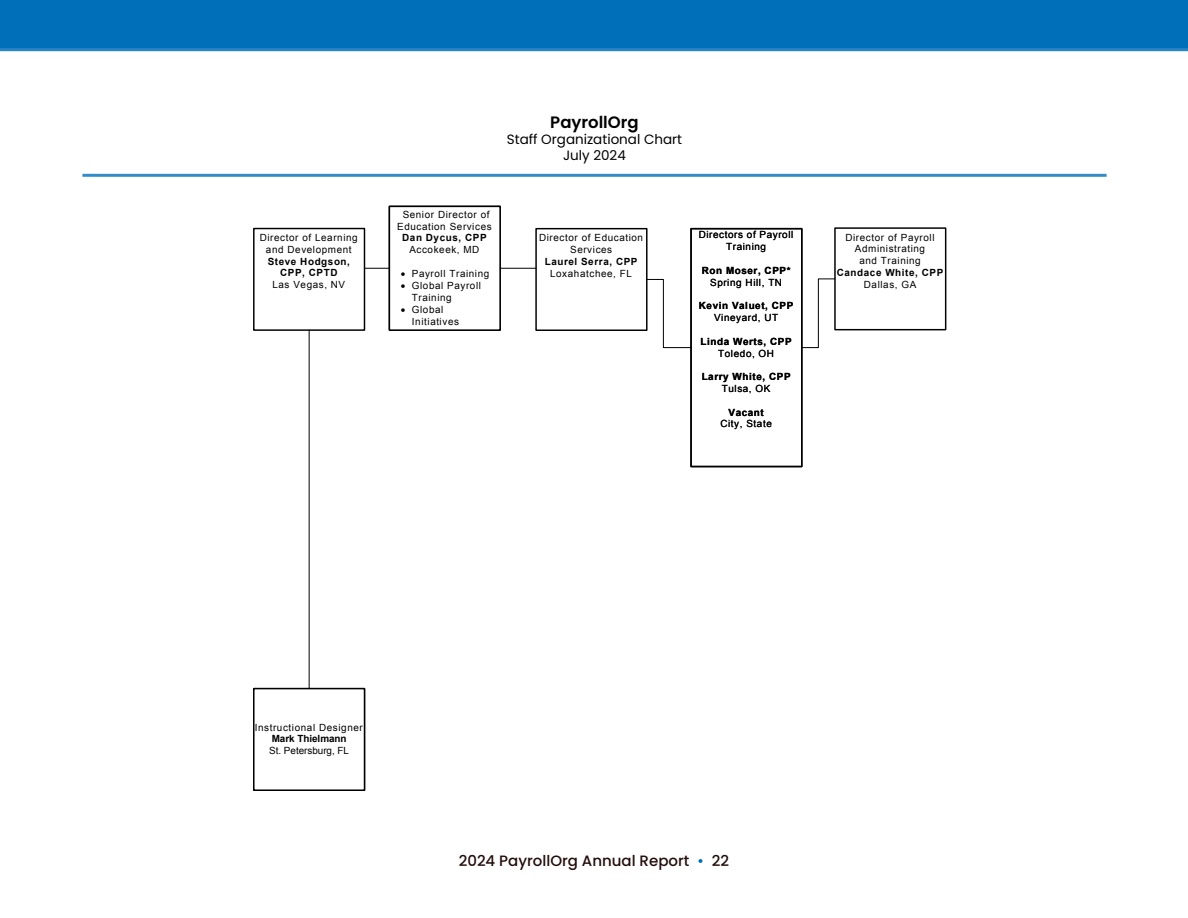
<style>
.page{position:relative;width:1188px;height:918px;background:#fff}
.page>*{position:absolute;margin:0;border:0;box-sizing:border-box;transform-origin:0 0}
.t1{font:600 16.5px "Poppins";color:#000}
.t2{font:500 15px "Poppins";color:#240d0d}
.t3{font:13.5px/16.2px "Poppins";color:#000;text-align:center}
.t4{font:9.9px/11.9px "Arial";letter-spacing:.055em;color:#000;text-align:center}
.t5{font:700 9.9px/11.9px "Arial";letter-spacing:.055em;color:#000;text-align:center}
.t6{font:9.9px "Arial";letter-spacing:-.005em;color:#000}
.t7{font:700 9.9px "Arial";color:#000}
.s1{color:#006fba}
</style>
<div class="page">
<div style="left:0;top:0;width:1188px;height:49px;background:#006fba"></div>
<hr style="left:0;top:48px;width:1188px;height:3px;background:#2685c4">
<div style="left:690px;top:228px;width:113px;height:239px;border:1px solid #000"></div>
<div style="left:535px;top:228px;width:113px;height:103px;border:1px solid #000"></div>
<div style="left:389px;top:206px;width:112px;height:125px;border:1px solid #000"></div>
<div style="left:834px;top:227px;width:112px;height:103px;border:1px solid #000"></div>
<div style="left:253px;top:228px;width:112px;height:103px;border:1px solid #000"></div>
<div style="left:253px;top:688px;width:112px;height:103px;border:1px solid #000"></div>
<hr style="left:309px;top:330px;width:1px;height:359px;background:#000">
<svg style="left:365px;top:268px;width:24px;height:1px"></svg>
<hr style="left:500px;top:268px;width:36px;height:1px;background:#000">
<svg style="left:646px;top:279px;width:46px;height:69px"></svg>
<svg style="left:801px;top:278px;width:35px;height:70px"></svg>
<hr style="left:82px;top:174px;width:1025px;height:3px;background:#338cc8">
<p class="t4" style="left:260px;top:232px;width:100px">Director of Learning and Development</p>
<p class="t5" style="left:268px;top:256px;width:84px">Steve Hodgson,<br>CPP, CPTD</p>
<p class="t4" style="left:272px;top:279px;width:74px">Las Vegas, NV</p>
<h1 class="t1" style="left:550px;top:113px;width:90px">PayrollOrg</h1>
<h3 class="t3" style="left:507px;top:131px;width:177px">Staff Organizational Chart<br>July 2024</h3>
<p class="t4" style="left:397px;top:209px;width:96px">Senior Director of<br>Education Services</p>
<p class="t5" style="left:402px;top:232px;width:86px">Dan Dycus, CPP</p>
<p class="t4" style="left:409px;top:244px;width:72px">Accokeek, MD</p>
<p class="t4" style="left:401px;top:268px;width:90px">• Payroll Training</p>
<p class="t4" style="left:412px;top:280px;width:71px;text-align:left;text-indent:-11px">• Global Payroll<br>Training</p>
<p class="t4" style="left:412px;top:303px;width:49px;text-align:left;text-indent:-11px">• Global<br>Initiatives</p>
<p class="t4" style="left:539px;top:232px;width:106px">Director of Education<br>Services</p>
<p class="t5" style="left:545px;top:256px;width:94px">Laurel Serra, CPP</p>
<p class="t4" style="left:550px;top:267px;width:83px">Loxahatchee, FL</p>
<p class="t4" style="left:699px;top:229px;width:96px">Directors of Payroll<br>Training</p>
<p class="t5" style="left:702px;top:265px;width:90px">Ron Moser, CPP*</p>
<p class="t4" style="left:710px;top:276px;width:73px">Spring Hill, TN</p>
<p class="t5" style="left:699px;top:300px;width:96px">Kevin Valuet, CPP</p>
<p class="t4" style="left:714px;top:312px;width:66px">Vineyard, UT</p>
<p class="t5" style="left:701px;top:336px;width:93px">Linda Werts, CPP</p>
<p class="t4" style="left:718px;top:347px;width:57px">Toledo, OH</p>
<p class="t5" style="left:702px;top:371px;width:90px">Larry White, CPP</p>
<p class="t4" style="left:722px;top:383px;width:50px">Tulsa, OK</p>
<p class="t5" style="left:729px;top:406px;width:37px">Vacant</p>
<p class="t4" style="left:720px;top:418px;width:53px">City, State</p>
<p class="t4" style="left:846px;top:231px;width:91px">Director of Payroll<br>Administrating and Training</p>
<p class="t5" style="left:837px;top:267px;width:108px">Candace White, CPP</p>
<p class="t4" style="left:864px;top:278px;width:54px">Dallas, GA</p>
<p class="t4" style="left:255px;top:721px;width:109px">Instructional Designer</p>
<p class="t7" style="left:272px;top:732px;width:77px">Mark Thielmann</p>
<p class="t6" style="left:269px;top:744px;width:81px">St. Petersburg, FL</p>
<h2 class="t2" style="left:459px;top:852px;width:272px">2024 PayrollOrg Annual Report <span class="s1">•</span> 22</h2>
</div>
